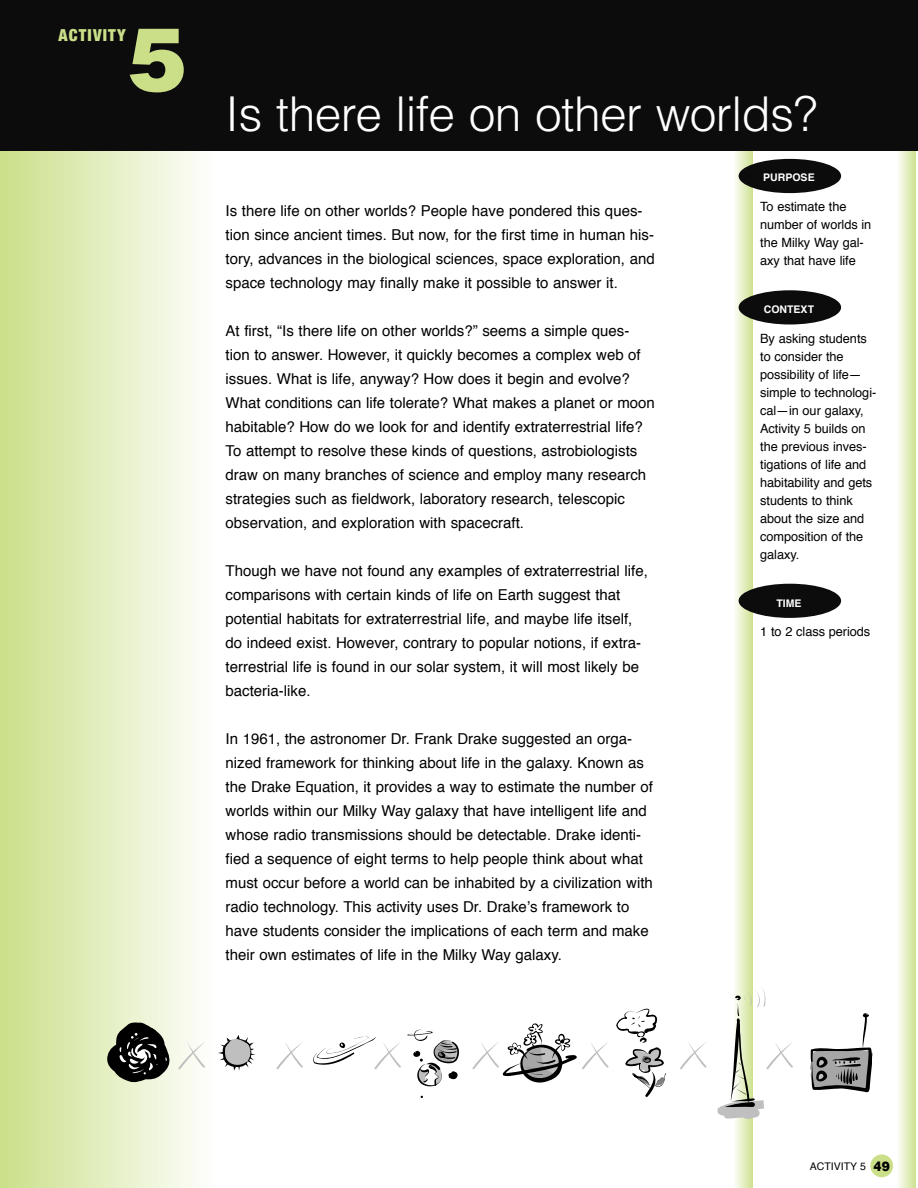
<style>
.page{position:relative;width:918px;height:1188px;background:#fff}
.page>*{position:absolute;margin:0;border:0;box-sizing:border-box;transform-origin:0 0}
.t1{font:900 90px "Helvetica";color:#cadf88}
.t2{font:300 48px "Helvetica";letter-spacing:-.01em;color:#fff}
.t3{font:900 condensed 16.5px "Helvetica Neue";letter-spacing:.07em;color:#cadf88}
.t4{font:15px/24px "Helvetica";color:#000}
.t5{font:12.75px/18px "Helvetica";letter-spacing:-.005em;color:#000}
.t6{font:700 10.5px "Helvetica";color:#fff}
.t7{font:10.5px "Helvetica";color:#000}
.s1{font-weight:900;font-size:13.5px}
</style>
<div class="page">
<div style="left:733px;top:54px;width:20px;height:1134px;background:linear-gradient(to right,#fefefd,#d0e296)"></div>
<svg style="left:898px;top:151px;width:18px;height:1037px;background:#e5efc4"></svg>
<div style="left:0;top:0;width:216px;height:1188px;background:linear-gradient(to right,#cadf89,#fffffe)"></div>
<div style="left:0;top:0;width:918px;height:151px;background:#0c0c0d"></div>
<div style="left:739px;top:159px;width:102px;height:34px;background:#0c0c0d;border-radius:50%"></div>
<div style="left:739px;top:290px;width:102px;height:35px;background:#0c0c0d;border-radius:50%"></div>
<div style="left:739px;top:584px;width:102px;height:34px;background:#0c0c0d;border-radius:50%"></div>
<svg style="left:407px;top:1029px;width:52px;height:58px"></svg>
<svg style="left:218px;top:1035px;width:38px;height:36px"></svg>
<svg style="left:616px;top:1009px;width:50px;height:88px"></svg>
<svg style="left:810px;top:1013px;width:63px;height:79px"></svg>
<svg style="left:178px;top:1042px;width:27px;height:27px"></svg>
<svg style="left:276px;top:1042px;width:27px;height:27px"></svg>
<svg style="left:313px;top:1036px;width:88px;height:33px"></svg>
<svg style="left:472px;top:1023px;width:137px;height:60px"></svg>
<svg style="left:680px;top:1042px;width:27px;height:27px"></svg>
<svg style="left:717px;top:986px;width:76px;height:133px"></svg>
<svg style="left:107px;top:1022px;width:63px;height:61px;background:#595c52"></svg>
<div style="left:870px;top:1155px;width:23px;height:22px;background:#cadf88;border-radius:50%"></div>
<h1 class="t1" style="left:127px;top:5px;width:62px">5</h1>
<p class="t3" style="left:58px;top:25px;width:69px">ACTIVITY</p>
<h2 class="t2" style="left:226px;top:84px;width:594px">Is there life on other worlds?</h2>
<p class="t4" style="left:226px;top:198px;width:431px">Is there life on other worlds? People have pondered this ques&shy;tion since ancient times. But now, for the first time in human his&shy;tory, advances in the biological sciences, space exploration, and space technology may finally make it possible to answer it.</p>
<p class="t4" style="left:226px;top:318px;width:431px">At first, “Is there life on other worlds?” seems a simple ques&shy;tion to answer. However, it quickly becomes a complex web of issues. What is life, anyway? How does it begin and evolve?<br>What conditions can life tolerate? What makes a planet or moon habitable? How do we look for and identify extraterrestrial life?<br>To attempt to resolve these kinds of questions, astrobiologists draw on many branches of science and employ many research strategies such as fieldwork, laboratory research, telescopic observation, and exploration with spacecraft.</p>
<p class="t4" style="left:226px;top:558px;width:424px">Though we have not found any examples of extraterrestrial life, comparisons with certain kinds of life on Earth suggest that potential habitats for extraterrestrial life, and maybe life itself, do indeed exist. However, contrary to popular notions, if extra&shy;terrestrial life is found in our solar system, it will most likely be bacteria-like.</p>
<p class="t4" style="left:226px;top:726px;width:429px">In 1961, the astronomer Dr. Frank Drake suggested an orga&shy;nized framework for thinking about life in the galaxy. Known as the Drake Equation, it provides a way to estimate the number of worlds within our Milky Way galaxy that have intelligent life and whose radio transmissions should be detectable. Drake identi&shy;fied a sequence of eight terms to help people think about what must occur before a world can be inhabited by a civilization with radio technology. This activity uses Dr. Drake’s framework to have students consider the implications of each term and make their own estimates of life in the Milky Way galaxy.</p>
<p class="t6" style="left:763px;top:168px;width:53px">PURPOSE</p>
<p class="t5" style="left:760px;top:197px;width:113px">To estimate the number of worlds in the Milky Way gal&shy;axy that have life</p>
<p class="t6" style="left:764px;top:300px;width:52px">CONTEXT</p>
<p class="t5" style="left:760px;top:329px;width:118px">By asking students to consider the possibility of life— simple to technologi&shy;cal—in our galaxy,<br>Activity 5 builds on the previous inves&shy;tigations of life and habitability and gets students to think about the size and composition of the galaxy.</p>
<p class="t6" style="left:776px;top:594px;width:27px">TIME</p>
<p class="t5" style="left:760px;top:622px;width:112px">1 to 2 class periods</p>
<p class="t7" style="left:810px;top:1157px;width:82px">ACTIVITY 5 <span class="s1">49</span></p>
</div>
